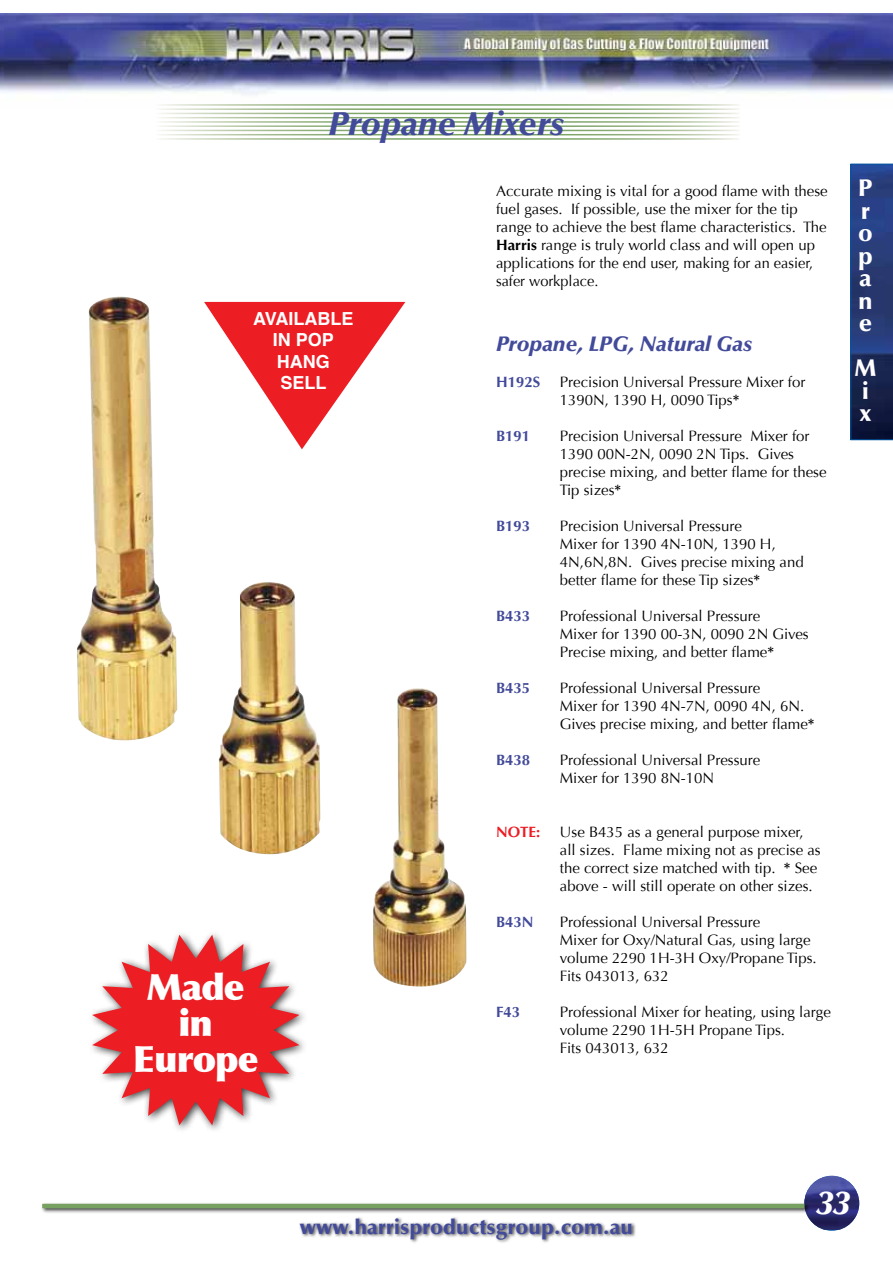
<style>
.page{position:relative;width:893px;height:1263px;background:#fff}
.page>*{position:absolute;margin:0;border:0;box-sizing:border-box;transform-origin:0 0}
.t1{font:900 36.3px/36.3px "Optima";letter-spacing:-.025em;color:#fff;text-align:center}
.t2{font:italic 900 33px "Optima";color:#424a9a}
.t3{font:italic 900 33px "Optima";color:#fff}
.t4{font:900 24px/22.5px "Optima";color:#fff;text-align:justify}
.t5{font:900 21px "Optima";color:#424a9a}
.t6{font:italic 900 21px "Optima";color:#424a9a}
.t7{font:700 18px/21.6px "Helvetica";color:#fff;text-align:center}
.t8{font:15px/18px "Optima";color:#000}
.t9{font:700 15px "Optima";color:#424a9a}
.t10{font:700 15px "Optima";color:#ed1c24}
.s1{font-weight:700}
</style>
<div class="page">
<img style="left:804px;top:1176px;width:55px;height:54px">
<svg style="left:850px;top:164px;width:43px;height:276px;background:#20346c"></svg>
<img style="left:3px;top:14px;width:890px;height:81px">
<img style="left:0;top:14px;width:3px;height:78px">
<div style="left:298px;top:1216px;width:339px;height:28px;background:#000;opacity:.75"></div>
<div style="left:41px;top:1202px;width:769px;height:12px;background:#000;opacity:.75"></div>
<hr style="left:42px;top:1204px;width:762px;height:4px;background:#77a160">
<img style="left:77px;top:297px;width:389px;height:690px">
<svg style="left:204px;top:302px;width:201px;height:147px"></svg>
<div style="left:86px;top:928px;width:221px;height:204px;background:#fff"></div>
<svg style="left:92px;top:935px;width:207px;height:190px"></svg>
<h2 class="t2" style="left:328px;top:104px;width:237px">Propane Mixers</h2>
<p class="t7" style="left:253px;top:308px;width:102px">AVAILABLE<br>IN POP<br>HANG<br>SELL</p>
<h1 class="t1" style="left:133px;top:969px;width:127px">Made in<br>Europe</h1>
<p class="t8" style="left:496px;top:182px;width:333px">Accurate mixing is vital for a good flame with these fuel gases. If possible, use the mixer for the tip range to achieve the best flame characteristics. The <span class="s1">Harris</span> range is truly world class and will open up applications for the end user, making for an easier, safer workplace.</p>
<h3 class="t6" style="left:496px;top:331px;width:258px">Propane, LPG, Natural Gas</h3>
<p class="t9" style="left:496px;top:373px;width:46px">H192S</p>
<p class="t8" style="left:560px;top:373px;width:247px">Precision Universal Pressure Mixer for<br>1390N, 1390 H, 0090 Tips<span class="s1">*</span></p>
<p class="t9" style="left:496px;top:427px;width:36px">B191</p>
<p class="t8" style="left:560px;top:427px;width:268px">Precision Universal Pressure Mixer for<br>1390 00N-2N, 0090 2N Tips. Gives precise mixing, and better flame for these<br>Tip sizes<span class="s1">*</span></p>
<p class="t9" style="left:496px;top:517px;width:36px">B193</p>
<p class="t8" style="left:560px;top:517px;width:245px">Precision Universal Pressure<br>Mixer for 1390 4N-10N, 1390 H,<br>4N,6N,8N. Gives precise mixing and better flame for these Tip sizes<span class="s1">*</span></p>
<p class="t9" style="left:496px;top:607px;width:36px">B433</p>
<p class="t8" style="left:560px;top:607px;width:250px">Professional Universal Pressure<br>Mixer for 1390 00-3N, 0090 2N Gives<br>Precise mixing, and better flame<span class="s1">*</span></p>
<p class="t9" style="left:496px;top:679px;width:36px">B435</p>
<p class="t8" style="left:560px;top:679px;width:256px">Professional Universal Pressure<br>Mixer for 1390 4N-7N, 0090 4N, 6N.<br>Gives precise mixing, and better flame<span class="s1">*</span></p>
<p class="t9" style="left:496px;top:751px;width:36px">B438</p>
<p class="t8" style="left:560px;top:751px;width:202px">Professional Universal Pressure<br>Mixer for 1390 8N-10N</p>
<p class="t10" style="left:496px;top:823px;width:46px">NOTE:</p>
<p class="t8" style="left:560px;top:823px;width:262px">Use B435 as a general purpose mixer, all sizes. Flame mixing not as precise as the correct size matched with tip. <span class="s1">*</span> See above - will still operate on other sizes.</p>
<p class="t9" style="left:496px;top:913px;width:39px">B43N</p>
<p class="t8" style="left:560px;top:913px;width:258px">Professional Universal Pressure<br>Mixer for Oxy/Natural Gas, using large volume 2290 1H-3H Oxy/Propane Tips.<br>Fits 043013, 632</p>
<p class="t9" style="left:496px;top:1003px;width:26px">F43</p>
<p class="t8" style="left:560px;top:1003px;width:272px">Professional Mixer for heating, using large volume 2290 1H-5H Propane Tips.<br>Fits 043013, 632</p>
<h3 class="t4" style="left:858px;top:177px;width:16px">P r o p a n e</h3>
<h3 class="t4" style="left:854px;top:357px;width:24px;text-align:left">M i x</h3>
<h3 class="t5" style="left:300px;top:1214px;width:335px">www.harrisproductsgroup.com.au</h3>
<h2 class="t3" style="left:817px;top:1183px;width:34px">33</h2>
</div>
